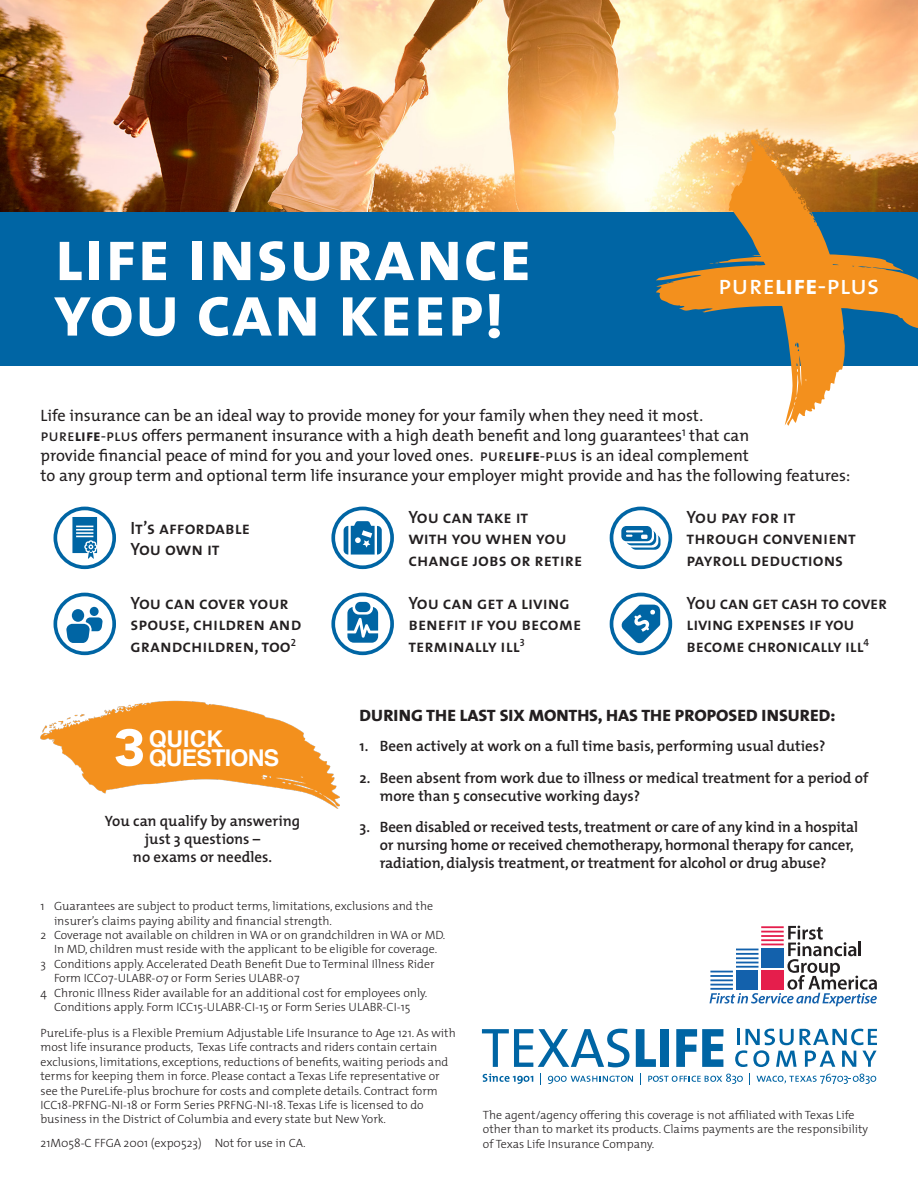
<style>
.page{position:relative;width:918px;height:1188px;background:#fff}
.page>*{position:absolute;margin:0;border:0;box-sizing:border-box;transform-origin:0 0}
.t1{font:73.5px "The Mix Bold Caps";color:#fff}
.t2{font:900 51.3px "Avenir";color:#fff;scale:1.05 1}
.t3{font:27px "The Mix Caps";color:#fff}
.t4{font:700 23.1px "Helvetica";letter-spacing:-.03em;color:#fff}
.t5{font:17.85px/21.5px "The Mix Semi Bold Caps";color:#231f20}
.t6{font:16.5px/19.8px "The Mix";color:#231f20}
.t7{font:16.5px "The Mix Extra Bold Caps";color:#231f20;scale:1.07 1}
.t8{font:600 15px/18px "The Mix";letter-spacing:-.01em;color:#231f20}
.t9{font:300 12px/14.4px "The Mix";color:#231f20}
.s1{font-family:"The Mix Bold Caps"}
.s2{font-family:"The Mix"}
.s3{font-family:"The Mix Caps"}
</style>
<div class="page">
<img style="left:0;top:0;width:918px;height:212px">
<div style="left:0;top:212px;width:918px;height:154px;background:#0065a4"></div>
<svg style="left:656px;top:138px;width:262px;height:288px"></svg>
<img style="left:40px;top:700px;width:299px;height:108px">
<svg style="left:482px;top:1029px;width:148px;height:38px"></svg>
<svg style="left:636px;top:1029px;width:20px;height:38px"></svg>
<div style="left:660px;top:1029px;width:9px;height:38px;background:#0065a4"></div>
<svg style="left:676px;top:1029px;width:47px;height:38px"></svg>
<svg style="left:735px;top:1029px;width:142px;height:38px"></svg>
<svg style="left:483px;top:1074px;width:50px;height:10px"></svg>
<svg style="left:540px;top:1073px;width:1px;height:12px"></svg>
<svg style="left:548px;top:1076px;width:85px;height:8px"></svg>
<svg style="left:640px;top:1073px;width:1px;height:12px"></svg>
<svg style="left:648px;top:1074px;width:95px;height:10px"></svg>
<svg style="left:749px;top:1073px;width:1px;height:12px"></svg>
<svg style="left:757px;top:1074px;width:119px;height:10px"></svg>
<svg style="left:54px;top:507px;width:62px;height:62px"></svg>
<svg style="left:331px;top:507px;width:63px;height:62px"></svg>
<svg style="left:610px;top:507px;width:62px;height:62px"></svg>
<svg style="left:54px;top:593px;width:62px;height:62px"></svg>
<svg style="left:331px;top:593px;width:63px;height:62px"></svg>
<svg style="left:610px;top:593px;width:62px;height:62px"></svg>
<svg style="left:710px;top:926px;width:167px;height:80px"></svg>
<p class="t1" style="left:54px;top:194px;width:480px">life insurance</p>
<p class="t1" style="left:54px;top:249px;width:452px">you can keep!</p>
<p class="t3" style="left:718px;top:263px;width:163px">pure<span class="s1">life</span><span class="s2">-</span>plus</p>
<p class="t6" style="left:41px;top:405px;width:811px">Life insurance can be an ideal way to provide money for your family when they need it most.<br><span class="s3">pure</span><span class="s1">life</span>-<span class="s3">plus</span> offers permanent insurance with a high death benefit and long guarantees<sup>1</sup> that can<br>provide financial peace of mind for you and your loved ones. <span class="s3">pure</span><span class="s1">life</span>-<span class="s3">plus</span> is an ideal complement<br>to any group term and optional term life insurance your employer might provide and has the following features:</p>
<p class="t5" style="left:130px;top:516px;width:121px">It’s affordable<br>You own it</p>
<p class="t5" style="left:408px;top:506px;width:175px">You can take it<br>with you when you change jobs or retire</p>
<p class="t5" style="left:687px;top:506px;width:171px">You pay for it through convenient payroll deductions</p>
<p class="t5" style="left:130px;top:592px;width:172px">You can cover your spouse, children and grandchildren, too<sup>2</sup></p>
<p class="t5" style="left:408px;top:592px;width:175px">You can get a living benefit if you become terminally ill<sup>3</sup></p>
<p class="t5" style="left:687px;top:592px;width:202px">You can get cash to cover living expenses if you become chronically ill<sup>4</sup></p>
<p class="t2" style="left:114px;top:704px;width:32px">3</p>
<p class="t4" style="left:149px;top:725px;width:76px">QUICK</p>
<p class="t4" style="left:149px;top:744px;width:132px">QUESTIONS</p>
<p class="t8" style="left:105px;top:812px;width:197px;text-align:center">You can qualify by answering just 3 questions –<br>no exams or needles.</p>
<p class="t7" style="left:360px;top:702px;width:446px">DURING THE LAST SIX MONTHS, HAS THE PROPOSED INSURED:</p>
<p class="t8" style="left:360px;top:737px;width:467px">1. Been actively at work on a full time basis, performing usual duties?</p>
<p class="t8" style="left:380px;top:768px;width:490px;text-indent:-20px">2. Been absent from work due to illness or medical treatment for a period of more than 5 consecutive working days?</p>
<p class="t8" style="left:380px;top:818px;width:480px;text-indent:-20px">3. Been disabled or received tests, treatment or care of any kind in a hospital or nursing home or received chemotherapy, hormonal therapy for cancer, radiation, dialysis treatment, or treatment for alcohol or drug abuse?</p>
<p class="t9" style="left:54px;top:899px;width:381px;text-indent:-14px">1 Guarantees are subject to product terms, limitations, exclusions and the insurer’s claims paying ability and financial strength.</p>
<p class="t9" style="left:40px;top:927px;width:406px;text-align:center">2 Coverage not available on children in WA or on grandchildren in WA or MD.<br>In MD, children must reside with the applicant to be eligible for coverage.</p>
<p class="t9" style="left:54px;top:956px;width:382px;text-indent:-14px">3 Conditions apply. Accelerated Death Benefit Due to Terminal Illness Rider<br>Form ICC07-ULABR-07 or Form Series ULABR-07</p>
<p class="t9" style="left:40px;top:985px;width:388px;text-align:center">4 Chronic Illness Rider available for an additional cost for employees only.<br>Conditions apply. Form ICC15-ULABR-CI-15 or Form Series ULABR-CI-15</p>
<p class="t9" style="left:40px;top:1025px;width:417px">PureLife-plus is a Flexible Premium Adjustable Life Insurance to Age 121. As with most life insurance products, Texas Life contracts and riders contain certain exclusions, limitations, exceptions, reductions of benefits, waiting periods and terms for keeping them in force. Please contact a Texas Life representative or see the PureLife-plus brochure for costs and complete details. Contract form ICC18-PRFNG-NI-18 or Form Series PRFNG-NI-18. Texas Life is licensed to do business in the District of Columbia and every state but New York.</p>
<p class="t9" style="left:41px;top:1136px;width:266px">21M058-C FFGA 2001 (exp0523) Not for use in CA.</p>
<p class="t9" style="left:483px;top:1107px;width:387px">The agent/agency offering this coverage is not affiliated with Texas Life other than to market its products. Claims payments are the responsibility of Texas Life Insurance Company.</p>
</div>
